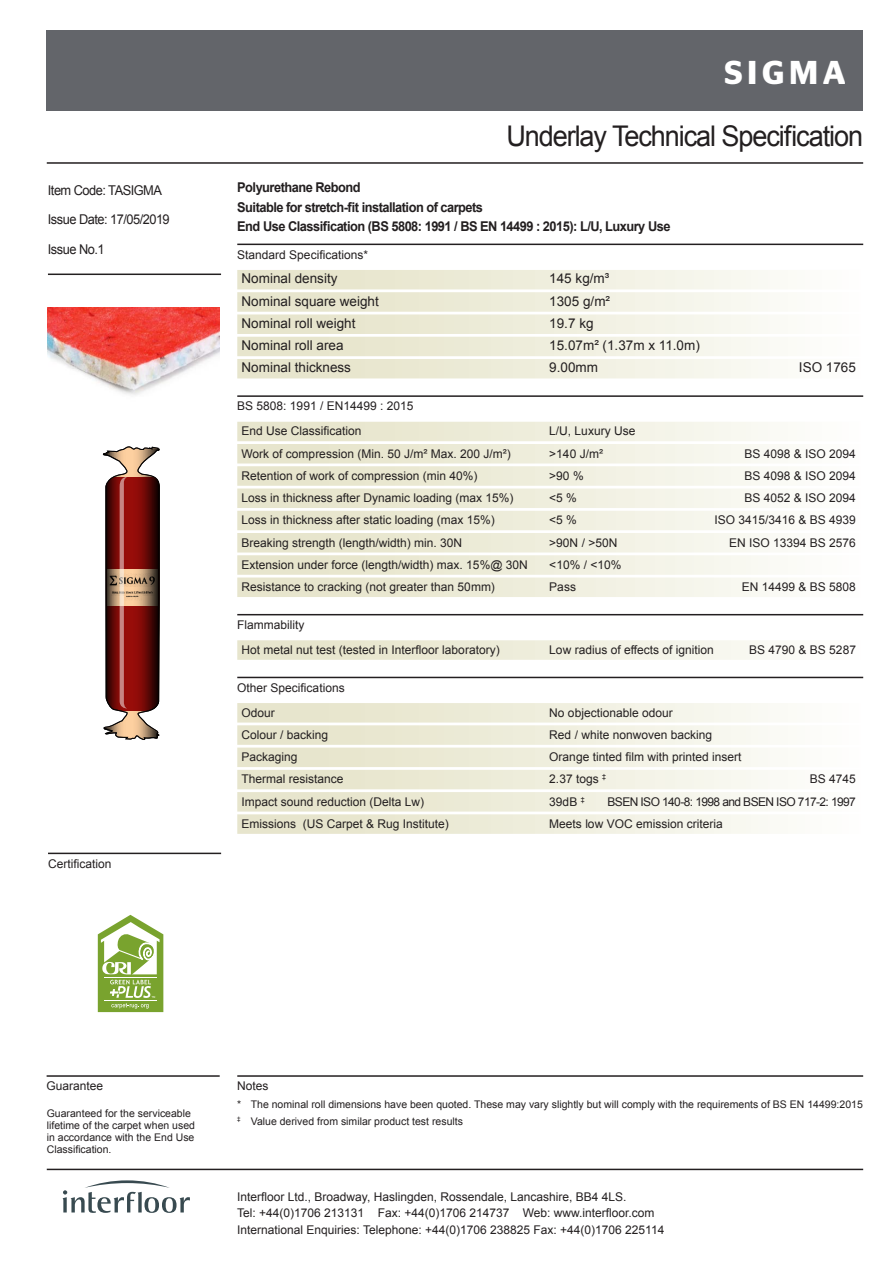
<style>
.page{position:relative;width:893px;height:1263px;background:#fff}
.page>*{position:absolute;margin:0;border:0;box-sizing:border-box;transform-origin:0 0}
.t1{font:600 33px "Stag Sans";letter-spacing:.14em;color:#fff}
.t2{font:28.5px "Arial";letter-spacing:-.04em;color:#231f20;scale:.95 1}
.t3{font:13.5px "Arial";color:#231f20}
.t4{font:700 13.5px/19.2px "Arial";letter-spacing:-.04em;color:#231f20;scale:.95 1}
.t5{font:13.5px/28.5px "Arial";letter-spacing:-.04em;color:#231f20;scale:.95 1}
.t6{font:13.5px "Arial";color:#231f20;scale:.95 1}
.t7{font:12px/24.8px "Arial";color:#231f20}
.t8{font:12px "Arial";letter-spacing:-.05em;color:#231f20}
.t9{font:10.5px/12px "Arial";color:#231f20}
</style>
<div class="page">
<div style="left:47px;top:31px;width:816px;height:80px;background:#63656a"></div>
<svg style="left:63px;top:1180px;width:127px;height:33px"></svg>
<hr style="left:48px;top:853px;width:173px;height:1px;background:#231f20">
<svg style="left:98px;top:915px;width:65px;height:97px"></svg>
<hr style="left:104px;top:977px;width:53px;height:1px;background:#fff">
<hr style="left:104px;top:1000px;width:53px;height:1px;background:#fff">
<hr style="left:47px;top:1075px;width:173px;height:2px;background:#231f20">
<hr style="left:237px;top:1075px;width:626px;height:2px;background:#231f20">
<hr style="left:47px;top:162px;width:816px;height:2px;background:#231f20">
<hr style="left:47px;top:1169px;width:816px;height:1px;background:#231f20">
<hr style="left:48px;top:274px;width:173px;height:1px;background:#231f20">
<hr style="left:237px;top:244px;width:626px;height:1px;background:#231f20">
<div style="left:237px;top:270px;width:626px;height:19px;background:linear-gradient(to right,#e4e1c5,#fdfdfa)"></div>
<div style="left:237px;top:292px;width:626px;height:20px;background:linear-gradient(to right,#e4e1c5,#fdfdfa)"></div>
<div style="left:237px;top:314px;width:626px;height:20px;background:linear-gradient(to right,#e4e1c5,#fdfdfa)"></div>
<div style="left:237px;top:337px;width:626px;height:19px;background:linear-gradient(to right,#e4e1c5,#fdfdfa)"></div>
<div style="left:237px;top:359px;width:626px;height:19px;background:linear-gradient(to right,#e4e1c5,#fdfdfa)"></div>
<hr style="left:237px;top:395px;width:626px;height:2px;background:#231f20">
<div style="left:237px;top:422px;width:626px;height:19px;background:linear-gradient(to right,#e4e1c5,#fdfdfa)"></div>
<div style="left:237px;top:444px;width:626px;height:19px;background:linear-gradient(to right,#e4e1c5,#fdfdfa)"></div>
<div style="left:237px;top:466px;width:626px;height:20px;background:linear-gradient(to right,#e4e1c5,#fdfdfa)"></div>
<div style="left:237px;top:488px;width:626px;height:20px;background:linear-gradient(to right,#e4e1c5,#fdfdfa)"></div>
<div style="left:237px;top:511px;width:626px;height:19px;background:linear-gradient(to right,#e4e1c5,#fdfdfa)"></div>
<div style="left:237px;top:533px;width:626px;height:19px;background:linear-gradient(to right,#e4e1c5,#fdfdfa)"></div>
<div style="left:237px;top:555px;width:626px;height:20px;background:linear-gradient(to right,#e4e1c5,#fdfdfa)"></div>
<div style="left:237px;top:577px;width:626px;height:20px;background:linear-gradient(to right,#e4e1c5,#fdfdfa)"></div>
<hr style="left:237px;top:614px;width:626px;height:1px;background:#231f20">
<div style="left:237px;top:640px;width:626px;height:20px;background:linear-gradient(to right,#e4e1c5,#fdfdfa)"></div>
<hr style="left:237px;top:677px;width:626px;height:1px;background:#231f20">
<div style="left:237px;top:703px;width:626px;height:19px;background:linear-gradient(to right,#e4e1c5,#fdfdfa)"></div>
<div style="left:237px;top:725px;width:626px;height:20px;background:linear-gradient(to right,#e4e1c5,#fdfdfa)"></div>
<div style="left:237px;top:747px;width:626px;height:20px;background:linear-gradient(to right,#e4e1c5,#fdfdfa)"></div>
<div style="left:237px;top:770px;width:626px;height:19px;background:linear-gradient(to right,#e4e1c5,#fdfdfa)"></div>
<div style="left:237px;top:792px;width:626px;height:19px;background:linear-gradient(to right,#e4e1c5,#fdfdfa)"></div>
<div style="left:237px;top:814px;width:626px;height:20px;background:linear-gradient(to right,#e4e1c5,#fdfdfa)"></div>
<img style="left:48px;top:307px;width:172px;height:88px">
<svg style="left:103px;top:446px;width:57px;height:294px;background:#8c4c44"></svg>
<h1 class="t1" style="left:724px;top:53px;width:123px">SIGMA</h1>
<p class="t5" style="left:48px;top:176px;width:130px">Item Code: TASIGMA<br>Issue Date: 17/05/2019</p>
<p class="t6" style="left:48px;top:240px;width:61px">Issue No.1</p>
<p class="t7" style="left:48px;top:851px;width:65px">Certification</p>
<h2 class="t2" style="left:506px;top:118px;width:377px">Underlay Technical Specification</h2>
<p class="t4" style="left:237px;top:178px;width:457px">Polyurethane Rebond<br>Suitable for stretch-fit installation of carpets<br>End Use Classification (BS 5808: 1991 / BS EN 14499 : 2015): L/U, Luxury Use</p>
<p class="t7" style="left:237px;top:242px;width:132px">Standard Specifications*</p>
<p class="t3" style="left:242px;top:270px;width:98px">Nominal density</p>
<p class="t3" style="left:549px;top:270px;width:62px">145 kg/m³</p>
<p class="t3" style="left:242px;top:292px;width:139px">Nominal square weight</p>
<p class="t3" style="left:549px;top:292px;width:62px">1305 g/m²</p>
<p class="t3" style="left:242px;top:314px;width:116px">Nominal roll weight</p>
<p class="t3" style="left:549px;top:314px;width:46px">19.7 kg</p>
<p class="t3" style="left:242px;top:337px;width:104px">Nominal roll area</p>
<p class="t3" style="left:549px;top:337px;width:152px">15.07m² (1.37m x 11.0m)</p>
<p class="t3" style="left:242px;top:359px;width:111px">Nominal thickness</p>
<p class="t3" style="left:549px;top:359px;width:50px">9.00mm</p>
<p class="t3" style="left:799px;top:359px;width:59px">ISO 1765</p>
<p class="t7" style="left:242px;top:394px;width:173px;text-indent:-4px">BS 5808: 1991 / EN14499 : 2015<br>End Use Classification</p>
<p class="t7" style="left:549px;top:419px;width:88px">L/U, Luxury Use</p>
<p class="t7" style="left:242px;top:441px;width:271px">Work of compression (Min. 50 J/m² Max. 200 J/m²)</p>
<p class="t7" style="left:549px;top:441px;width:55px">&gt;140 J/m²</p>
<p class="t7" style="left:745px;top:441px;width:113px">BS 4098 &amp; ISO 2094</p>
<p class="t7" style="left:242px;top:463px;width:238px">Retention of work of compression (min 40%)</p>
<p class="t7" style="left:549px;top:463px;width:36px">&gt;90 %</p>
<p class="t7" style="left:745px;top:463px;width:113px">BS 4098 &amp; ISO 2094</p>
<p class="t7" style="left:242px;top:485px;width:274px">Loss in thickness after Dynamic loading (max 15%)</p>
<p class="t7" style="left:549px;top:485px;width:29px">&lt;5 %</p>
<p class="t7" style="left:745px;top:485px;width:113px">BS 4052 &amp; ISO 2094</p>
<p class="t7" style="left:242px;top:508px;width:255px">Loss in thickness after static loading (max 15%)</p>
<p class="t7" style="left:549px;top:508px;width:29px">&lt;5 %</p>
<p class="t7" style="left:714px;top:508px;width:143px">ISO 3415/3416 &amp; BS 4939</p>
<p class="t7" style="left:242px;top:530px;width:222px">Breaking strength (length/width) min. 30N</p>
<p class="t7" style="left:549px;top:530px;width:70px">&gt;90N / &gt;50N</p>
<p class="t7" style="left:729px;top:530px;width:128px">EN ISO 13394 BS 2576</p>
<p class="t7" style="left:242px;top:552px;width:288px">Extension under force (length/width) max. 15%@ 30N</p>
<p class="t7" style="left:549px;top:552px;width:74px">&lt;10% / &lt;10%</p>
<p class="t7" style="left:242px;top:574px;width:255px">Resistance to cracking (not greater than 50mm)</p>
<p class="t7" style="left:549px;top:574px;width:28px">Pass</p>
<p class="t7" style="left:742px;top:574px;width:116px">EN 14499 &amp; BS 5808</p>
<p class="t7" style="left:242px;top:612px;width:260px;text-indent:-4px">Flammability<br>Hot metal nut test (tested in Interfloor laboratory)</p>
<p class="t7" style="left:549px;top:637px;width:166px">Low radius of effects of ignition</p>
<p class="t7" style="left:749px;top:637px;width:108px">BS 4790 &amp; BS 5287</p>
<p class="t7" style="left:242px;top:675px;width:105px;text-indent:-4px">Other Specifications<br>Odour</p>
<p class="t7" style="left:549px;top:700px;width:125px">No objectionable odour</p>
<p class="t7" style="left:242px;top:722px;width:88px">Colour / backing</p>
<p class="t7" style="left:549px;top:722px;width:164px">Red / white nonwoven backing</p>
<p class="t7" style="left:242px;top:744px;width:58px">Packaging</p>
<p class="t7" style="left:549px;top:744px;width:194px">Orange tinted film with printed insert</p>
<p class="t7" style="left:242px;top:767px;width:104px">Thermal resistance</p>
<p class="t7" style="left:549px;top:767px;width:58px">2.37 togs <sup>‡</sup></p>
<p class="t7" style="left:810px;top:767px;width:48px">BS 4745</p>
<p class="t7" style="left:242px;top:789px;width:184px">Impact sound reduction (Delta Lw)</p>
<p class="t7" style="left:549px;top:789px;width:37px">39dB <sup>‡</sup></p>
<p class="t8" style="left:607px;top:793px;width:250px">BSEN ISO 140-8: 1998 and BSEN ISO 717-2: 1997</p>
<p class="t7" style="left:242px;top:811px;width:209px">Emissions (US Carpet &amp; Rug Institute)</p>
<p class="t7" style="left:549px;top:811px;width:175px">Meets low VOC emission criteria</p>
<p class="t7" style="left:47px;top:1074px;width:58px">Guarantee</p>
<p class="t7" style="left:237px;top:1074px;width:33px">Notes</p>
<p class="t9" style="left:47px;top:1107px;width:150px">Guaranteed for the serviceable lifetime of the carpet when used in accordance with the End Use<br>Classification.</p>
<p class="t9" style="left:237px;top:1097px;width:627px;line-height:16.2px">* The nominal roll dimensions have been quoted. These may vary slightly but will comply with the requirements of BS EN 14499:2015 <sup>‡</sup> Value derived from similar product test results</p>
<p class="t7" style="left:237px;top:1188px;width:429px;line-height:16.5px">Interfloor Ltd., Broadway, Haslingden, Rossendale, Lancashire, BB4 4LS.<br>Tel: +44(0)1706 213131 Fax: +44(0)1706 214737 Web: www.interfloor.com<br>International Enquiries: Telephone: +44(0)1706 238825 Fax: +44(0)1706 225114</p>
</div>
